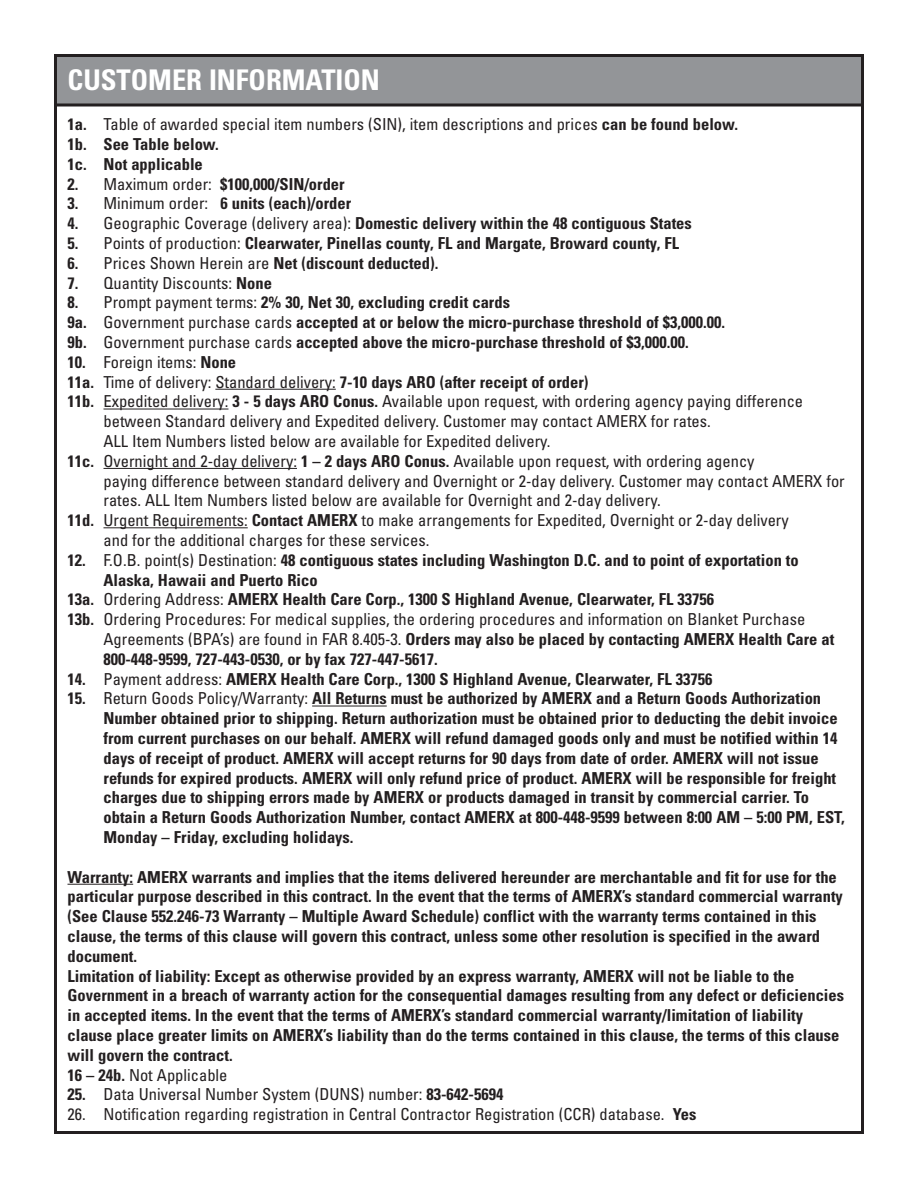
<style>
.page{position:relative;width:918px;height:1188px;background:#fff}
.page>*{position:absolute;margin:0;border:0;box-sizing:border-box;transform-origin:0 0}
.t1{font:700 condensed 28.5px "Univers";color:#fff}
.t2{font:700 condensed 16.5px/19.8px "Univers";color:#231f20}
.t3{font:condensed 16.5px/19.8px "Univers";color:#231f20}
.s1{font-weight:700}
.s2{font-weight:400}
</style>
<div class="page">
<div style="left:56px;top:56px;width:806px;height:49px;background:#939598"></div>
<div style="left:54px;top:54px;width:810px;height:52px;border:3px solid #231f20"></div>
<hr style="left:215px;top:389px;width:121px;height:1px;background:#231f20">
<hr style="left:104px;top:409px;width:124px;height:1px;background:#231f20">
<hr style="left:104px;top:468px;width:193px;height:1px;background:#231f20">
<hr style="left:104px;top:527px;width:144px;height:1px;background:#231f20">
<hr style="left:312px;top:706px;width:75px;height:1px;background:#231f20">
<hr style="left:68px;top:884px;width:65px;height:1px;background:#231f20">
<h1 class="t1" style="left:68px;top:63px;width:314px">CUSTOMER INFORMATION</h1>
<p class="t3" style="left:68px;top:114px;width:672px"><span class="s1">1a.</span> Table of awarded special item numbers (SIN), item descriptions and prices <span class="s1">can be found below.<br>1b. See Table below.<br>1c. Not applicable</span></p>
<p class="t2" style="left:68px;top:174px;width:279px">2. <span class="s2">Maximum order:</span> $100,000/SIN/order</p>
<p class="t2" style="left:68px;top:194px;width:285px">3. <span class="s2">Minimum order:</span> 6 units (each)/order</p>
<p class="t2" style="left:68px;top:213px;width:626px">4. <span class="s2">Geographic Coverage (delivery area):</span> Domestic delivery within the 48 contiguous States</p>
<p class="t2" style="left:68px;top:233px;width:613px">5. <span class="s2">Points of production:</span> Clearwater, Pinellas county, FL and Margate, Broward county, FL</p>
<p class="t2" style="left:68px;top:253px;width:372px">6. <span class="s2">Prices Shown Herein are</span> Net (discount deducted).</p>
<p class="t3" style="left:68px;top:273px;width:206px"><span class="s1">7.</span> Quantity Discounts: <span class="s1">None</span></p>
<p class="t2" style="left:68px;top:293px;width:659px">8. <span class="s2">Prompt payment terms:</span> 2% 30, Net 30, excluding credit cards<br>9a. <span class="s2">Government purchase cards</span> accepted at or below the micro-purchase threshold of $3,000.00.<br>9b. <span class="s2">Government purchase cards</span> accepted above the micro-purchase threshold of $3,000.00.</p>
<p class="t3" style="left:68px;top:352px;width:170px"><span class="s1">10.</span> Foreign items: <span class="s1">None</span></p>
<p class="t2" style="left:68px;top:372px;width:523px">11a. <span class="s2">Time of delivery: Standard delivery:</span> 7-10 days ARO (after receipt of order)</p>
<p class="t3" style="left:68px;top:391px;width:737px"><span class="s1">11b.</span> Expedited delivery: <span class="s1">3 - 5 days ARO Conus.</span> Available upon request, with ordering agency paying difference</p>
<p class="t3" style="left:104px;top:411px;width:609px">between Standard delivery and Expedited delivery. Customer may contact AMERX for rates.</p>
<p class="t3" style="left:104px;top:431px;width:449px">ALL Item Numbers listed below are available for Expedited delivery.</p>
<p class="t3" style="left:67px;top:451px;width:689px"><span class="s1">11c.</span> Overnight and 2-day delivery: <span class="s1">1 – 2 days ARO Conus.</span> Available upon request, with ordering agency</p>
<p class="t3" style="left:104px;top:471px;width:743px">paying difference between standard delivery and Overnight or 2-day delivery. Customer may contact AMERX for</p>
<p class="t3" style="left:104px;top:490px;width:559px">rates. ALL Item Numbers listed below are available for Overnight and 2-day delivery.</p>
<p class="t3" style="left:68px;top:510px;width:723px"><span class="s1">11d.</span> Urgent Requirements: <span class="s1">Contact AMERX</span> to make arrangements for Expedited, Overnight or 2-day delivery</p>
<p class="t3" style="left:104px;top:530px;width:328px">and for the additional charges for these services.</p>
<p class="t2" style="left:68px;top:550px;width:733px">12. <span class="s2">F.O.B. point(s) Destination:</span> 48 contiguous states including Washington D.C. and to point of exportation to</p>
<p class="t2" style="left:104px;top:570px;width:216px">Alaska, Hawaii and Puerto Rico</p>
<p class="t2" style="left:68px;top:590px;width:648px">13a. <span class="s2">Ordering Address:</span> AMERX Health Care Corp., 1300 S Highland Avenue, Clearwater, FL 33756</p>
<p class="t3" style="left:68px;top:609px;width:739px"><span class="s1">13b.</span> Ordering Procedures: For medical supplies, the ordering procedures and information on Blanket Purchase</p>
<p class="t2" style="left:104px;top:629px;width:732px"><span class="s2">Agreements (BPA’s) are found in FAR 8.405-3.</span> Orders may also be placed by contacting AMERX Health Care at</p>
<p class="t2" style="left:104px;top:649px;width:336px">800-448-9599, 727-443-0530, or by fax 727-447-5617.</p>
<p class="t2" style="left:68px;top:669px;width:646px">14. <span class="s2">Payment address:</span> AMERX Health Care Corp., 1300 S Highland Avenue, Clearwater, FL 33756</p>
<p class="t2" style="left:104px;top:689px;width:743px;text-indent:-36px">15. <span class="s2">Return Goods Policy/Warranty:</span> All Returns must be authorized by AMERX and a Return Goods Authorization Number obtained prior to shipping. Return authorization must be obtained prior to deducting the debit invoice from current purchases on our behalf. AMERX will refund damaged goods only and must be notified within 14 days of receipt of product. AMERX will accept returns for 90 days from date of order. AMERX will not issue refunds for expired products. AMERX will only refund price of product. AMERX will be responsible for freight charges due to shipping errors made by AMERX or products damaged in transit by commercial carrier. To obtain a Return Goods Authorization Number, contact AMERX at 800-448-9599 between 8:00 AM – 5:00 PM, EST, Monday – Friday, excluding holidays.</p>
<p class="t2" style="left:68px;top:867px;width:778px">Warranty: AMERX warrants and implies that the items delivered hereunder are merchantable and fit for use for the particular purpose described in this contract. In the event that the terms of AMERX’s standard commercial warranty (See Clause 552.246-73 Warranty – Multiple Award Schedule) conflict with the warranty terms contained in this clause, the terms of this clause will govern this contract, unless some other resolution is specified in the award document.<br>Limitation of liability: Except as otherwise provided by an express warranty, AMERX will not be liable to the Government in a breach of warranty action for the consequential damages resulting from any defect or deficiencies in accepted items. In the event that the terms of AMERX’s standard commercial warranty/limitation of liability clause place greater limits on AMERX’s liability than do the terms contained in this clause, the terms of this clause will govern the contract.<br>16 – 24b. <span class="s2">Not Applicable</span></p>
<p class="t3" style="left:68px;top:1084px;width:437px"><span class="s1">25.</span> Data Universal Number System (DUNS) number: <span class="s1">83-642-5694</span></p>
<p class="t3" style="left:68px;top:1104px;width:630px">26. Notification regarding registration in Central Contractor Registration (CCR) database. <span class="s1">Yes</span></p>
</div>
